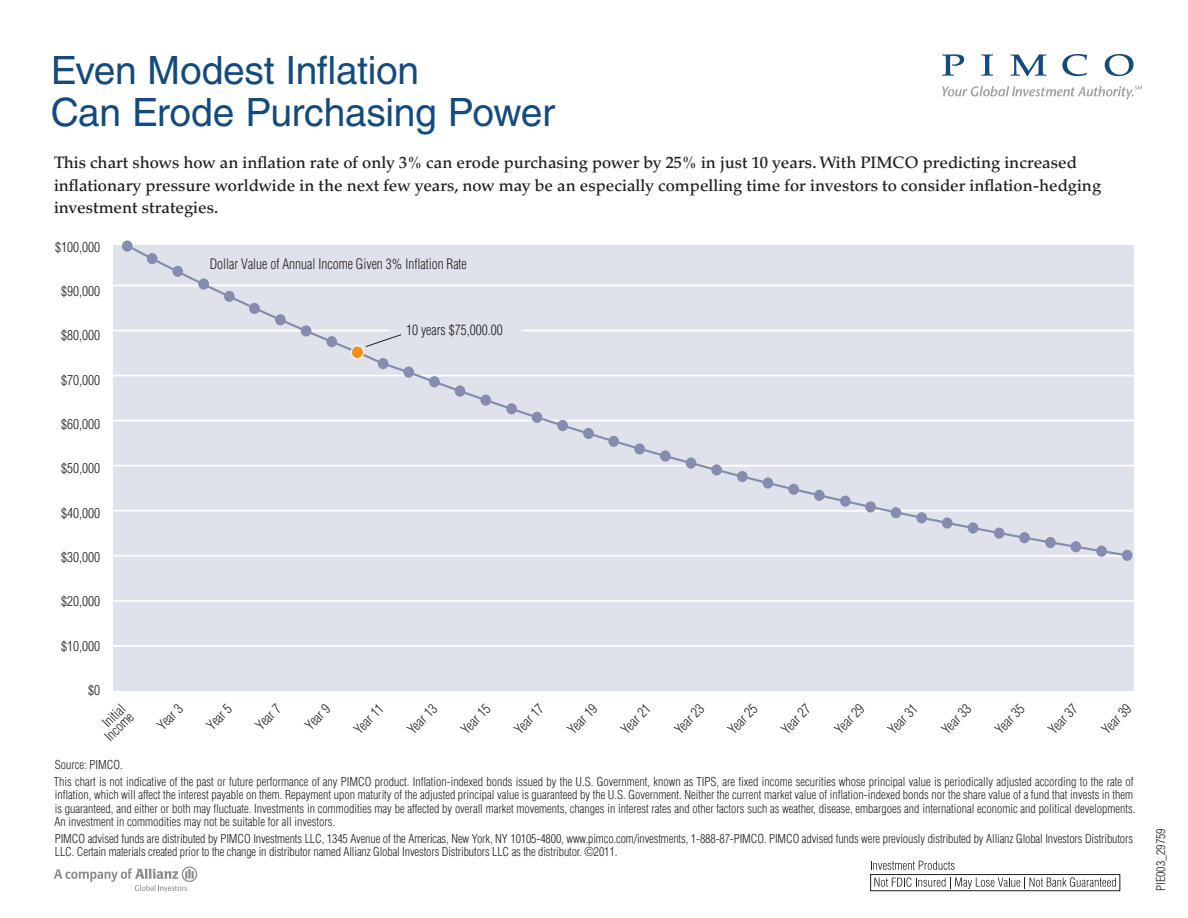
<style>
.page{position:relative;width:1188px;height:918px;background:#fff}
.page>*{position:absolute;margin:0;border:0;box-sizing:border-box;transform-origin:0 0}
.t1{font:39px/42px "Helvetica LT Std";letter-spacing:-.01em;color:#144a7c}
.lead-in{font:500 16.5px/22.5px "Palatino LT Std";color:#231f20}
.t2{font:300 condensed 14.1px "Helvetica LT Std";color:#231f20;scale:.95 1}
.t3{font:300 condensed 13.5px/11.7px "Helvetica LT Std";color:#231f20;text-align:right}
.footnote{font:300 condensed 12px/13.5px "Helvetica LT Std";color:#231f20}
</style>
<div class="page">
<div style="left:113px;top:245px;width:1021px;height:446px;background:#e0e2eb"></div>
<hr style="left:107px;top:645px;width:1027px;height:2px;background:#fff">
<hr style="left:107px;top:600px;width:1027px;height:2px;background:#fff">
<hr style="left:107px;top:510px;width:1027px;height:2px;background:#fff">
<hr style="left:107px;top:465px;width:1027px;height:2px;background:#fff">
<hr style="left:107px;top:420px;width:1027px;height:1px;background:#fff">
<hr style="left:107px;top:375px;width:1027px;height:1px;background:#fff">
<hr style="left:107px;top:330px;width:1027px;height:1px;background:#fff">
<hr style="left:107px;top:285px;width:1027px;height:1px;background:#fff">
<svg style="left:122px;top:240px;width:11px;height:12px"></svg>
<div style="left:1122px;top:550px;width:11px;height:11px;background:#858cae;border-radius:50%"></div>
<svg style="left:124px;top:242px;width:1006px;height:316px"></svg>
<div style="left:351px;top:346px;width:13px;height:13px;background:#f68e1e;border-radius:50%"></div>
<div style="left:351px;top:345px;width:13px;height:14px;border:1px solid #fff;border-radius:50%"></div>
<div style="left:870px;top:874px;width:250px;height:17px;border:1px solid #231f20"></div>
<svg style="left:871px;top:861px;width:84px;height:9px"></svg>
<svg style="left:874px;top:877px;width:242px;height:12px"></svg>
<svg style="left:942px;top:54px;width:22px;height:22px"></svg>
<svg style="left:981px;top:54px;width:12px;height:22px"></svg>
<svg style="left:1011px;top:54px;width:35px;height:22px"></svg>
<svg style="left:1062px;top:54px;width:25px;height:22px"></svg>
<svg style="left:1105px;top:54px;width:29px;height:22px"></svg>
<svg style="left:942px;top:86px;width:200px;height:14px"></svg>
<svg style="left:54px;top:867px;width:143px;height:24px"></svg>
<h2 class="t1" style="left:51px;top:50px;width:506px">Even Modest Inflation<br>Can Erode Purchasing Power</h2>
<p class="lead-in" style="left:54px;top:152px;width:1049px">This chart shows how an inflation rate of only 3% can erode purchasing power by 25% in just 10 years. With PIMCO predicting increased inflationary pressure worldwide in the next few years, now may be an especially compelling time for investors to consider inflation-hedging investment strategies.</p>
<p class="t3" style="left:55px;top:241px;width:46px">$100,000</p>
<p class="t3" style="left:61px;top:285px;width:40px">$90,000</p>
<p class="t3" style="left:61px;top:330px;width:40px">$80,000</p>
<p class="t3" style="left:61px;top:374px;width:40px">$70,000</p>
<p class="t3" style="left:61px;top:418px;width:40px">$60,000</p>
<p class="t3" style="left:61px;top:463px;width:40px">$50,000</p>
<p class="t3" style="left:61px;top:507px;width:40px">$40,000</p>
<p class="t3" style="left:61px;top:551px;width:40px">$30,000</p>
<p class="t3" style="left:61px;top:595px;width:40px">$20,000</p>
<p class="t3" style="left:61px;top:640px;width:40px">$10,000</p>
<p class="t3" style="left:88px;top:684px;width:13px">$0</p>
<p class="t2" style="left:210px;top:255px;width:272px">Dollar Value of Annual Income Given 3% Inflation Rate</p>
<p class="t2" style="left:406px;top:321px;width:103px">10 years $75,000.00</p>
<p class="t3" style="left:95px;top:727px;width:36px;rotate:-45deg">Initial<br>Income</p>
<p class="t3" style="left:156px;top:723px;width:31px;rotate:-45deg">Year 3</p>
<p class="t3" style="left:205px;top:723px;width:31px;rotate:-45deg">Year 5</p>
<p class="t3" style="left:254px;top:723px;width:31px;rotate:-45deg">Year 7</p>
<p class="t3" style="left:303px;top:723px;width:32px;rotate:-45deg">Year 9</p>
<p class="t3" style="left:352px;top:727px;width:37px;rotate:-45deg">Year 11</p>
<p class="t3" style="left:406px;top:727px;width:37px;rotate:-45deg">Year 13</p>
<p class="t3" style="left:459px;top:727px;width:37px;rotate:-45deg">Year 15</p>
<p class="t3" style="left:513px;top:727px;width:37px;rotate:-45deg">Year 17</p>
<p class="t3" style="left:566px;top:727px;width:38px;rotate:-45deg">Year 19</p>
<p class="t3" style="left:619px;top:727px;width:37px;rotate:-45deg">Year 21</p>
<p class="t3" style="left:673px;top:727px;width:37px;rotate:-45deg">Year 23</p>
<p class="t3" style="left:726px;top:727px;width:37px;rotate:-45deg">Year 25</p>
<p class="t3" style="left:780px;top:727px;width:37px;rotate:-45deg">Year 27</p>
<p class="t3" style="left:833px;top:727px;width:38px;rotate:-45deg">Year 29</p>
<p class="t3" style="left:886px;top:727px;width:37px;rotate:-45deg">Year 31</p>
<p class="t3" style="left:940px;top:727px;width:37px;rotate:-45deg">Year 33</p>
<p class="t3" style="left:993px;top:727px;width:37px;rotate:-45deg">Year 35</p>
<p class="t3" style="left:1047px;top:727px;width:37px;rotate:-45deg">Year 37</p>
<p class="t3" style="left:1100px;top:727px;width:38px;rotate:-45deg">Year 39</p>
<p class="footnote" style="left:55px;top:758px;width:69px">Source: PIMCO.</p>
<p class="footnote" style="left:54px;top:775px;width:1083px">This chart is not indicative of the past or future performance of any PIMCO product. Inflation-indexed bonds issued by the U.S. Government, known as TIPS, are fixed income securities whose principal value is periodically adjusted according to the rate of inflation, which will affect the interest payable on them. Repayment upon maturity of the adjusted principal value is guaranteed by the U.S. Government. Neither the current market value of inflation-indexed bonds nor the share value of a fund that invests in them is guaranteed, and either or both may fluctuate. Investments in commodities may be affected by overall market movements, changes in interest rates and other factors such as weather, disease, embargoes and international economic and political developments.<br>An investment in commodities may not be suitable for all investors.</p>
<p class="footnote" style="left:55px;top:832px;width:1080px">PIMCO advised funds are distributed by PIMCO Investments LLC, 1345 Avenue of the Americas, New York, NY 10105-4800, www.pimco.com/investments, 1-888-87-PIMCO. PIMCO advised funds were previously distributed by Allianz Global Investors Distributors<br>LLC. Certain materials created prior to the change in distributor named Allianz Global Investors Distributors LLC as the distributor. ©2011.</p>
<p class="footnote" style="left:1154px;top:891px;width:64px;rotate:-90deg">PIE003_29759</p>
</div>
